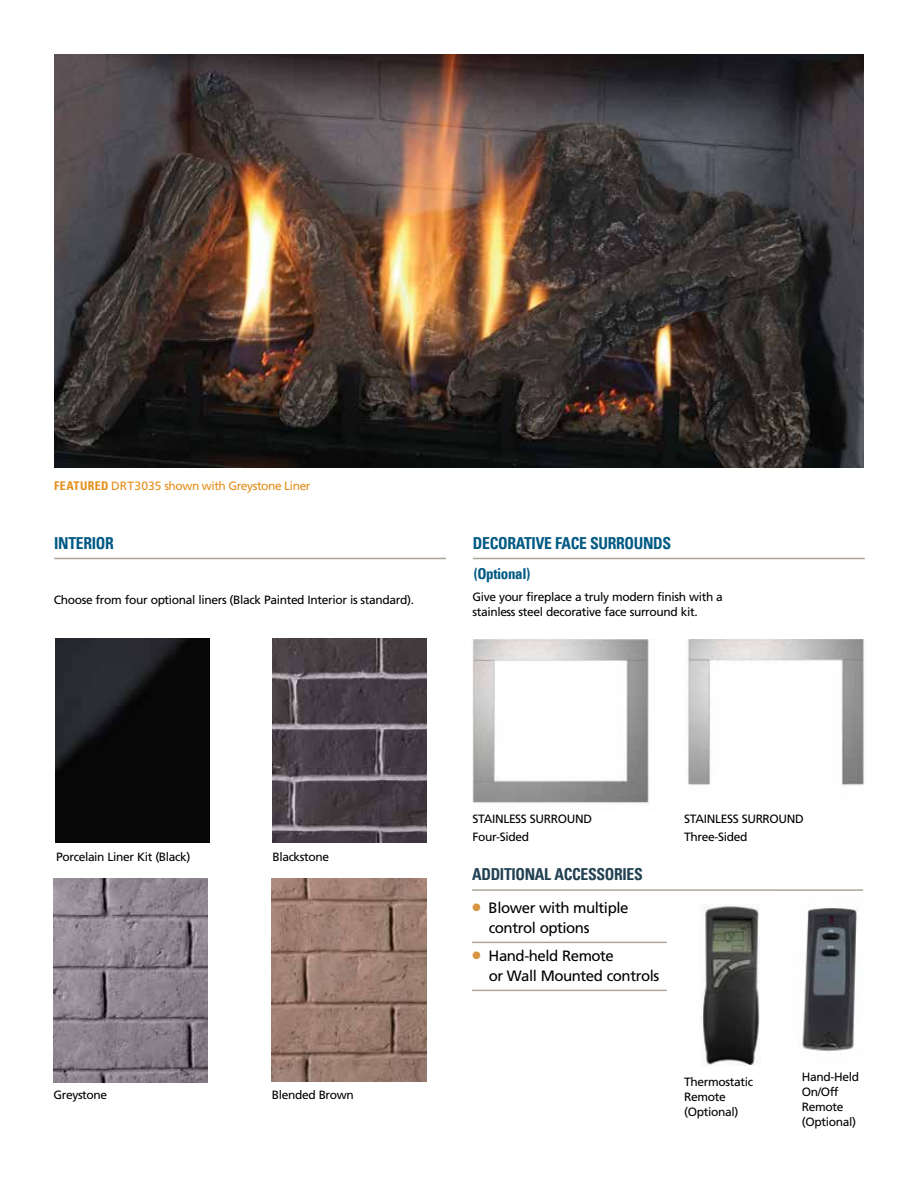
<style>
.page{position:relative;width:918px;height:1188px;background:#fff}
.page>*{position:absolute;margin:0;border:0;box-sizing:border-box;transform-origin:0 0}
.t1{font:16.5px "Univers Com 67 Bold Cond";letter-spacing:-.02em;color:#005a84;scale:.95 1}
.t2{font:16.5px "Univers Com 67 Bold Cond";letter-spacing:-.02em;color:#224153;scale:.95 1}
.t3{font:15px/19.5px "Frutiger LT Std";letter-spacing:-.03em;color:#000}
.t4{font:15px "Univers Com 67 Bold Cond";letter-spacing:-.025em;color:#005a84}
.t5{font:12px/15px "Frutiger LT Std";letter-spacing:-.03em;color:#000}
.t6{font:12px "Frutiger LT Std";letter-spacing:-.035em;color:#e58e1a}
.s1{font-family:"Univers Com 67 Bold Cond"}
.s2{font-family:"Univers Com 67 Bold Cond";font-size:21px;color:#d89341}
</style>
<div class="page">
<img style="left:54px;top:54px;width:810px;height:414px">
<hr style="left:54px;top:558px;width:392px;height:1px;background:#aca39b">
<img style="left:272px;top:878px;width:154px;height:204px">
<img style="left:272px;top:639px;width:154px;height:204px">
<img style="left:53px;top:878px;width:154px;height:204px">
<img style="left:56px;top:639px;width:154px;height:203px">
<hr style="left:472px;top:942px;width:195px;height:1px;background:#aca39b">
<hr style="left:472px;top:990px;width:195px;height:1px;background:#aca39b">
<img style="left:802px;top:906px;width:57px;height:145px">
<img style="left:703px;top:904px;width:57px;height:162px">
<hr style="left:473px;top:558px;width:392px;height:1px;background:#aca39b">
<img style="left:472px;top:639px;width:177px;height:165px">
<img style="left:687px;top:639px;width:177px;height:147px">
<hr style="left:472px;top:889px;width:391px;height:2px;background:#aca39b">
<p class="t6" style="left:54px;top:478px;width:258px"><span class="s1">FEATURED</span> DRT3035 shown with Greystone Liner</p>
<h1 class="t1" style="left:54px;top:533px;width:64px">INTERIOR</h1>
<p class="t5" style="left:54px;top:593px;width:362px">Choose from four optional liners (Black Painted Interior is standard).</p>
<h1 class="t1" style="left:473px;top:533px;width:210px">DECORATIVE FACE SURROUNDS</h1>
<p class="t4" style="left:474px;top:565px;width:58px">(Optional)</p>
<p class="t5" style="left:472px;top:589px;width:252px">Give your fireplace a truly modern finish with a stainless steel decorative face surround kit.</p>
<p class="t5" style="left:56px;top:849px;width:136px">Porcelain Liner Kit (Black)</p>
<p class="t5" style="left:272px;top:849px;width:58px">Blackstone</p>
<p class="t5" style="left:53px;top:1088px;width:55px">Greystone</p>
<p class="t5" style="left:272px;top:1088px;width:84px">Blended Brown</p>
<p class="t5" style="left:472px;top:810px;width:121px;line-height:18px">STAINLESS SURROUND<br>Four-Sided</p>
<p class="t5" style="left:684px;top:810px;width:121px;line-height:18px">STAINLESS SURROUND<br>Three-Sided</p>
<h1 class="t2" style="left:472px;top:864px;width:181px">ADDITIONAL ACCESSORIES</h1>
<p class="t3" style="left:489px;top:898px;width:141px;text-indent:-17px"><span class="s2">•</span> Blower with multiple control options</p>
<p class="t3" style="left:489px;top:946px;width:172px;text-indent:-17px"><span class="s2">•</span> Hand-held Remote<br>or Wall Mounted controls</p>
<p class="t5" style="left:684px;top:1074px;width:70px">Thermostatic<br>Remote (Optional)</p>
<p class="t5" style="left:802px;top:1070px;width:59px">Hand-Held<br>On/Off<br>Remote (Optional)</p>
</div>
